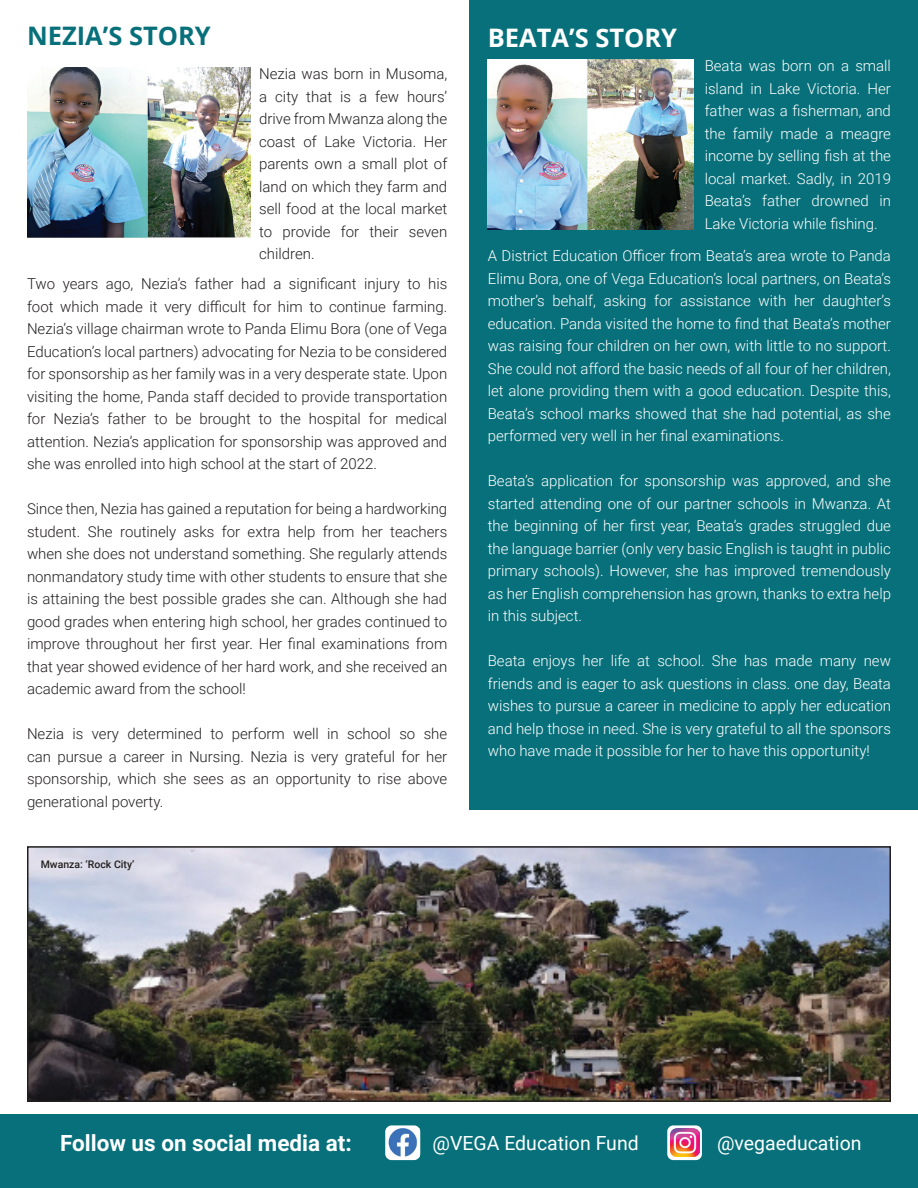
<style>
.page{position:relative;width:918px;height:1188px;background:#fff}
.page>*{position:absolute;margin:0;border:0;box-sizing:border-box;transform-origin:0 0}
.t1{font:700 25.5px "Open Sans";color:#07707a}
.t2{font:700 25.5px "Open Sans";color:#fff}
.t3{font:700 22.5px "Roboto";color:#fff}
.t4{font:19.5px "Roboto";color:#fff}
.t5{font:300 15px/22.5px "Roboto";color:#231f20;text-align:justify}
.t6{font:300 15px/22.5px "Roboto";color:#fff;text-align:justify}
.t7{font:500 10.5px "Roboto";color:#231f20}
</style>
<div class="page">
<div style="left:470px;top:0;width:448px;height:810px;background:#07707a"></div>
<div style="left:0;top:1114px;width:918px;height:74px;background:#07707a"></div>
<img style="left:488px;top:60px;width:206px;height:169px">
<img style="left:27px;top:68px;width:223px;height:169px">
<div style="left:386px;top:1125px;width:34px;height:35px;background:#fff;border-radius:6px"></div>
<img style="left:386px;top:1128px;width:34px;height:29px">
<svg style="left:667px;top:1125px;width:35px;height:35px"></svg>
<img style="left:671px;top:1129px;width:28px;height:28px">
<img style="left:30px;top:849px;width:858px;height:250px">
<div style="left:27px;top:846px;width:864px;height:256px;border:2px solid #231f20"></div>
<h1 class="t1" style="left:27px;top:17px;width:185px">NEZIA’S STORY</h1>
<p class="t5" style="left:259px;top:62px;width:190px">Nezia was born in Musoma, a city that is a few hours’ drive from Mwanza along the coast of Lake Victoria. Her parents own a small plot of land on which they farm and sell food at the local market to provide for their seven children.</p>
<p class="t5" style="left:27px;top:272px;width:422px">Two years ago, Nezia’s father had a significant injury to his foot which made it very difficult for him to continue farming.<br>Nezia’s village chairman wrote to Panda Elimu Bora (one of Vega Education’s local partners) advocating for Nezia to be considered for sponsorship as her family was in a very desperate state. Upon visiting the home, Panda staff decided to provide transportation for Nezia’s father to be brought to the hospital for medical attention. Nezia’s application for sponsorship was approved and she was enrolled into high school at the start of 2022.</p>
<p class="t5" style="left:27px;top:497px;width:422px">Since then, Nezia has gained a reputation for being a hardworking student. She routinely asks for extra help from her teachers when she does not understand something. She regularly attends nonmandatory study time with other students to ensure that she is attaining the best possible grades she can. Although she had good grades when entering high school, her grades continued to improve throughout her first year. Her final examinations from that year showed evidence of her hard work, and she received an academic award from the school!</p>
<p class="t5" style="left:27px;top:722px;width:422px">Nezia is very determined to perform well in school so she can pursue a career in Nursing. Nezia is very grateful for her sponsorship, which she sees as an opportunity to rise above generational poverty.</p>
<p class="t7" style="left:41px;top:857px;width:95px">Mwanza: ‘Rock City’</p>
<h1 class="t2" style="left:488px;top:19px;width:191px">BEATA’S STORY</h1>
<p class="t6" style="left:705px;top:54px;width:188px">Beata was born on a small island in Lake Victoria. Her father was a fisherman, and the family made a meagre income by selling fish at the local market. Sadly, in 2019<br>Beata’s father drowned in Lake Victoria while fishing.</p>
<p class="t6" style="left:488px;top:244px;width:405px">A District Education Officer from Beata’s area wrote to Panda Elimu Bora, one of Vega Education’s local partners, on Beata’s mother’s behalf, asking for assistance with her daughter’s education. Panda visited the home to find that Beata’s mother was raising four children on her own, with little to no support.<br>She could not afford the basic needs of all four of her children, let alone providing them with a good education. Despite this, Beata’s school marks showed that she had potential, as she performed very well in her final examinations.</p>
<p class="t6" style="left:488px;top:469px;width:405px">Beata’s application for sponsorship was approved, and she started attending one of our partner schools in Mwanza. At the beginning of her first year, Beata’s grades struggled due the language barrier (only very basic English is taught in public primary schools). However, she has improved tremendously as her English comprehension has grown, thanks to extra help in this subject.</p>
<p class="t6" style="left:488px;top:649px;width:405px">Beata enjoys her life at school. She has made many new friends and is eager to ask questions in class. one day, Beata wishes to pursue a career in medicine to apply her education and help those in need. She is very grateful to all the sponsors who have made it possible for her to have this opportunity!</p>
<h2 class="t3" style="left:60px;top:1127px;width:293px">Follow us on social media at:</h2>
<h3 class="t4" style="left:433px;top:1129px;width:208px">@VEGA Education Fund</h3>
<h3 class="t4" style="left:717px;top:1129px;width:146px">@vegaeducation</h3>
</div>
